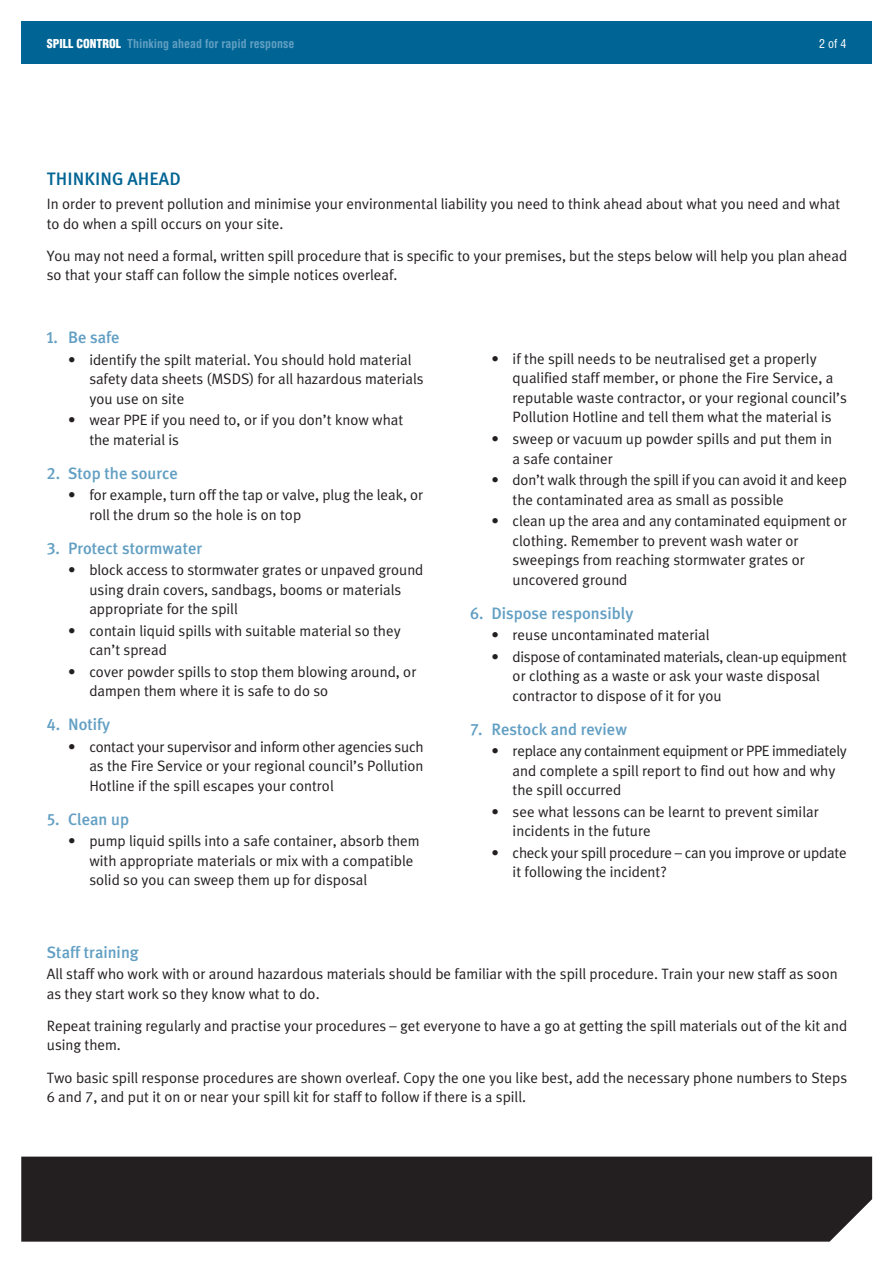
<style>
.page{position:relative;width:893px;height:1263px;background:#fff}
.page>*{position:absolute;margin:0;border:0;box-sizing:border-box;transform-origin:0 0}
.t1{font:18px "Meta Plus Medium Maori";color:#006594}
.t2{font:16.5px "Meta Plus Medium Maori";color:#629fc3}
.t3{font:15px/19.5px "Meta Plus Normal Maori";color:#231f20}
.t4{font:700 condensed 12px "Helvetica";color:#629fc3}
.t5{font:condensed 12px "Helvetica";color:#fff}
.s1{font-weight:900;color:#fff}
</style>
<div class="page">
<div style="left:21px;top:21px;width:851px;height:43px;background:#006594"></div>
<div style="left:21px;top:1157px;width:851px;height:85px;background:#231f20"></div>
<p class="t4" style="left:47px;top:39px;width:249px"><span class="s1">SPILL CONTROL</span> Thinking ahead for rapid response</p>
<p class="t5" style="left:819px;top:39px;width:29px">2 of 4</p>
<p class="t1" style="left:47px;top:172px;width:135px">THINKING AHEAD</p>
<p class="t3" style="left:47px;top:195px;width:794px">In order to prevent pollution and minimise your environmental liability you need to think ahead about what you need and what to do when a spill occurs on your site.</p>
<p class="t3" style="left:47px;top:247px;width:801px">You may not need a formal, written spill procedure that is specific to your premises, but the steps below will help you plan ahead so that your staff can follow the simple notices overleaf.</p>
<p class="t2" style="left:47px;top:331px;width:74px">1. Be safe</p>
<p class="t3" style="left:89px;top:351px;width:336px;text-indent:-21px">• identify the spilt material. You should hold material safety data sheets (MSDS) for all hazardous materials you use on site</p>
<p class="t3" style="left:89px;top:412px;width:315px;text-indent:-21px">• wear PPE if you need to, or if you don’t know what the material is</p>
<p class="t2" style="left:47px;top:466px;width:132px">2. Stop the source</p>
<p class="t3" style="left:89px;top:486px;width:335px;text-indent:-21px">• for example, turn off the tap or valve, plug the leak, or roll the drum so the hole is on top</p>
<p class="t2" style="left:47px;top:541px;width:157px">3. Protect stormwater</p>
<p class="t3" style="left:89px;top:561px;width:335px;text-indent:-21px">• block access to stormwater grates or unpaved ground using drain covers, sandbags, booms or materials appropriate for the spill</p>
<p class="t3" style="left:89px;top:622px;width:313px;text-indent:-21px">• contain liquid spills with suitable material so they can’t spread</p>
<p class="t3" style="left:89px;top:663px;width:328px;text-indent:-21px">• cover powder spills to stop them blowing around, or dampen them where it is safe to do so</p>
<p class="t2" style="left:47px;top:718px;width:65px">4. Notify</p>
<p class="t3" style="left:89px;top:738px;width:336px;text-align:justify;text-indent:-21px">• contact your supervisor and inform other agencies such as the Fire Service or your regional council’s Pollution Hotline if the spill escapes your control</p>
<p class="t2" style="left:47px;top:812px;width:84px">5. Clean up</p>
<p class="t3" style="left:89px;top:832px;width:332px;text-indent:-21px">• pump liquid spills into a safe container, absorb them with appropriate materials or mix with a compatible solid so you can sweep them up for disposal</p>
<p class="t3" style="left:512px;top:350px;width:336px;text-indent:-21px">• if the spill needs to be neutralised get a properly qualified staff member, or phone the Fire Service, a reputable waste contractor, or your regional council’s Pollution Hotline and tell them what the material is</p>
<p class="t3" style="left:512px;top:430px;width:321px;text-indent:-21px">• sweep or vacuum up powder spills and put them in a safe container</p>
<p class="t3" style="left:512px;top:471px;width:336px;text-indent:-21px">• don’t walk through the spill if you can avoid it and keep the contaminated area as small as possible</p>
<p class="t3" style="left:512px;top:512px;width:336px;text-indent:-21px">• clean up the area and any contaminated equipment or clothing. Remember to prevent wash water or sweepings from reaching stormwater grates or uncovered ground</p>
<p class="t2" style="left:470px;top:606px;width:165px">6. Dispose responsibly</p>
<p class="t3" style="left:491px;top:626px;width:220px">• reuse uncontaminated material</p>
<p class="t3" style="left:512px;top:648px;width:335px;text-indent:-21px">• dispose of contaminated materials, clean-up equipment or clothing as a waste or ask your waste disposal contractor to dispose of it for you</p>
<p class="t2" style="left:470px;top:722px;width:158px">7. Restock and review</p>
<p class="t3" style="left:512px;top:742px;width:336px;text-indent:-21px">• replace any containment equipment or PPE immediately and complete a spill report to find out how and why the spill occurred</p>
<p class="t3" style="left:512px;top:803px;width:307px;text-indent:-21px">• see what lessons can be learnt to prevent similar incidents in the future</p>
<p class="t3" style="left:512px;top:844px;width:335px;text-indent:-21px">• check your spill procedure – can you improve or update it following the incident?</p>
<p class="t2" style="left:47px;top:945px;width:93px">Staff training</p>
<p class="t3" style="left:47px;top:965px;width:792px">All staff who work with or around hazardous materials should be familiar with the spill procedure. Train your new staff as soon as they start work so they know what to do.</p>
<p class="t3" style="left:47px;top:1017px;width:801px">Repeat training regularly and practise your procedures – get everyone to have a go at getting the spill materials out of the kit and using them.</p>
<p class="t3" style="left:47px;top:1069px;width:801px">Two basic spill response procedures are shown overleaf. Copy the one you like best, add the necessary phone numbers to Steps<br>6 and 7, and put it on or near your spill kit for staff to follow if there is a spill.</p>
</div>
